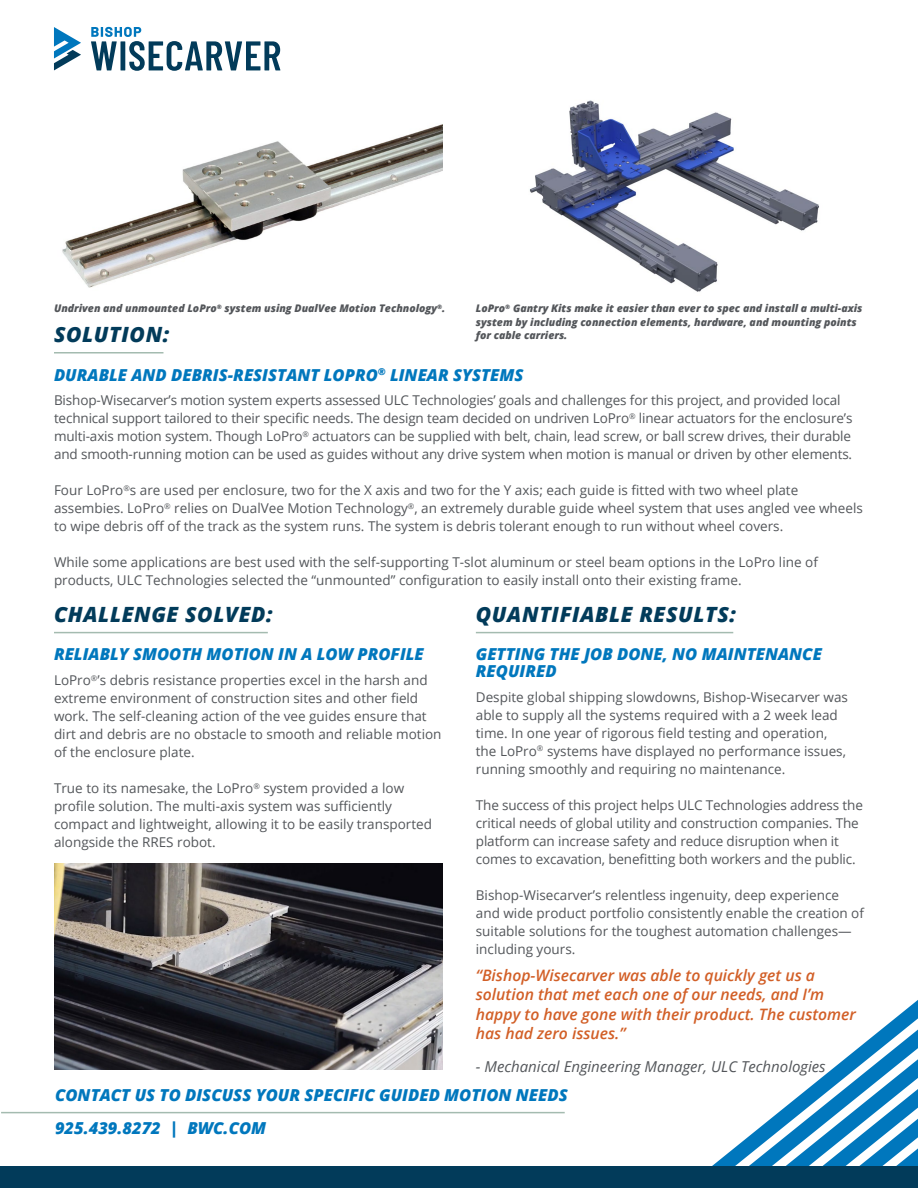
<style>
.page{position:relative;width:918px;height:1188px;background:#fff}
.page>*{position:absolute;margin:0;border:0;box-sizing:border-box;transform-origin:0 0}
.Headline{font:italic 800 21px "Open Sans";letter-spacing:.03em;color:#023b5a}
.Subhead{font:italic 800 16.5px/16.5px "Open Sans";color:#0077bd}
.Quotes{font:italic 600 15.75px/19.5px "Open Sans";color:#d25f27}
.Qoute_Reference{font:italic 15px "Open Sans";color:#53565a}
.Copy{font:13.5px/18px "Open Sans";color:#53565a}
.t1{font:italic 800 10.5px/13.5px "Open Sans";color:#53565a}
</style>
<div class="page">
<svg style="left:712px;top:1000px;width:206px;height:166px"></svg>
<div style="left:0;top:1166px;width:918px;height:22px;background:#023b5a"></div>
<hr style="left:476px;top:632px;width:257px;height:1px;background:#a4bbb0">
<hr style="left:54px;top:632px;width:214px;height:1px;background:#a4bbb0">
<hr style="left:1px;top:1112px;width:564px;height:1px;background:#a4bbb0">
<hr style="left:54px;top:352px;width:109px;height:2px;background:#a4bbb0">
<img style="left:529px;top:100px;width:290px;height:192px">
<img style="left:62px;top:124px;width:380px;height:164px">
<img style="left:54px;top:863px;width:388px;height:207px">
<svg style="left:54px;top:27px;width:27px;height:43px"></svg>
<svg style="left:91px;top:27px;width:189px;height:44px"></svg>
<p class="t1" style="left:54px;top:301px;width:393px">Undriven and unmounted LoPro<sup>®</sup> system using DualVee Motion Technology<sup>®</sup>.</p>
<p class="t1" style="left:476px;top:301px;width:388px">LoPro<sup>®</sup> Gantry Kits make it easier than ever to spec and install a multi-axis system by including connection elements, hardware, and mounting points for cable carriers.</p>
<p class="Headline" style="left:54px;top:319px;width:117px">SOLUTION:</p>
<p class="Subhead" style="left:54px;top:366px;width:471px">DURABLE AND DEBRIS-RESISTANT LOPRO<sup>®</sup> LINEAR SYSTEMS</p>
<p class="Copy" style="left:54px;top:391px;width:800px">Bishop-Wisecarver’s motion system experts assessed ULC Technologies’ goals and challenges for this project, and provided local technical support tailored to their specific needs. The design team decided on undriven LoPro<sup>®</sup> linear actuators for the enclosure’s multi-axis motion system. Though LoPro<sup>®</sup> actuators can be supplied with belt, chain, lead screw, or ball screw drives, their durable and smooth-running motion can be used as guides without any drive system when motion is manual or driven by other elements.</p>
<p class="Copy" style="left:54px;top:481px;width:810px">Four LoPro<sup>®</sup>s are used per enclosure, two for the X axis and two for the Y axis; each guide is fitted with two wheel plate assembies. LoPro<sup>®</sup> relies on DualVee Motion Technology<sup>®</sup>, an extremely durable guide wheel system that uses angled vee wheels to wipe debris off of the track as the system runs. The system is debris tolerant enough to run without wheel covers.</p>
<p class="Copy" style="left:54px;top:553px;width:765px">While some applications are best used with the self-supporting T-slot aluminum or steel beam options in the LoPro line of products, ULC Technologies selected the “unmounted” configuration to easily install onto their existing frame.</p>
<p class="Headline" style="left:54px;top:599px;width:220px">CHALLENGE SOLVED:</p>
<p class="Subhead" style="left:54px;top:645px;width:371px">RELIABLY SMOOTH MOTION IN A LOW PROFILE</p>
<p class="Copy" style="left:54px;top:671px;width:389px">LoPro<sup>®</sup>’s debris resistance properties excel in the harsh and extreme environment of construction sites and other field work. The self-cleaning action of the vee guides ensure that dirt and debris are no obstacle to smooth and reliable motion of the enclosure plate.</p>
<p class="Copy" style="left:54px;top:779px;width:380px">True to its namesake, the LoPro<sup>®</sup> system provided a low profile solution. The multi-axis system was sufficiently compact and lightweight, allowing it to be easily transported alongside the RRES robot.</p>
<p class="Headline" style="left:476px;top:599px;width:262px">QUANTIFIABLE RESULTS:</p>
<p class="Subhead" style="left:476px;top:645px;width:348px">GETTING THE JOB DONE, NO MAINTENANCE<br>REQUIRED</p>
<p class="Copy" style="left:476px;top:687px;width:374px">Despite global shipping slowdowns, Bishop-Wisecarver was able to supply all the systems required with a 2 week lead time. In one year of rigorous field testing and operation, the LoPro<sup>®</sup> systems have displayed no performance issues, running smoothly and requiring no maintenance.</p>
<p class="Copy" style="left:476px;top:795px;width:389px">The success of this project helps ULC Technologies address the critical needs of global utility and construction companies. The platform can increase safety and reduce disruption when it comes to excavation, benefitting both workers and the public.</p>
<p class="Copy" style="left:476px;top:885px;width:390px">Bishop-Wisecarver’s relentless ingenuity, deep experience and wide product portfolio consistently enable the creation of suitable solutions for the toughest automation challenges— including yours.</p>
<p class="Quotes" style="left:476px;top:965px;width:382px">“Bishop-Wisecarver was able to quickly get us a solution that met each one of our needs, and I’m happy to have gone with their product. The customer has had zero issues.”</p>
<p class="Qoute_Reference" style="left:476px;top:1056px;width:351px">- Mechanical Engineering Manager, ULC Technologies</p>
<p class="Subhead" style="left:55px;top:1086px;width:514px">CONTACT US TO DISCUSS YOUR SPECIFIC GUIDED MOTION NEEDS</p>
<p class="Subhead" style="left:55px;top:1119px;width:213px">925.439.8272 | BWC.COM</p>
</div>
